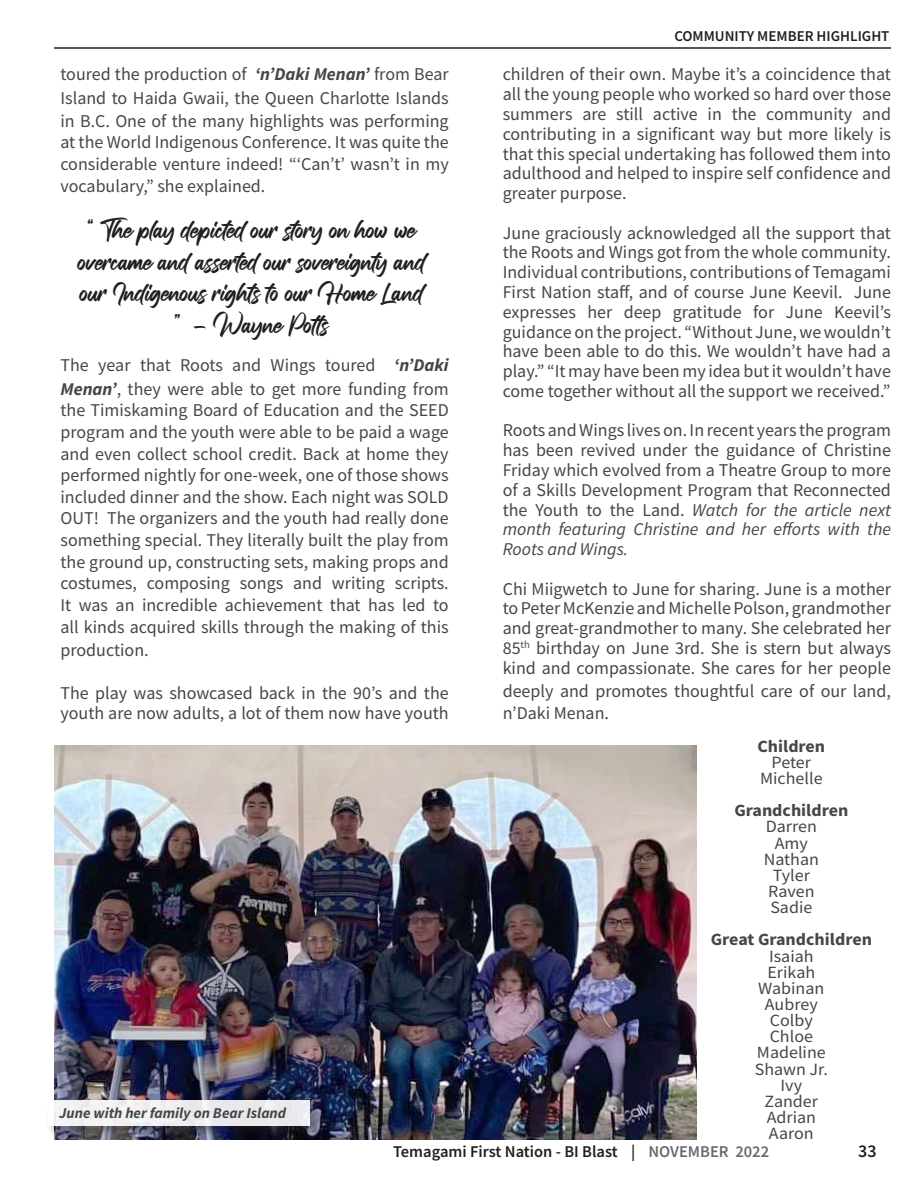
<style>
.page{position:relative;width:918px;height:1188px;background:#fff}
.page>*{position:absolute;margin:0;border:0;box-sizing:border-box;transform-origin:0 0}
.t1{font:22.5px/31.5px "Fallinlove";color:#231f20;text-align:center}
.t2{font:18px/19.8px "Source Sans Pro";color:#454647;text-align:justify}
.t3{font:600 18px "Source Sans Pro";color:#231f20}
.t4{font:17.1px "Source Sans Pro";color:#454647;scale:1.05 1}
.t5{font:700 17.1px "Source Sans Pro";color:#454647;scale:1.05 1}
.t6{font:600 16.5px "Source Sans Pro";color:#231f20}
.t7{font:italic 700 15px "Source Sans Pro";color:#454647}
.t8{font:600 15px "Source Sans Pro";color:#231f20}
.s1{font-weight:700;font-style:italic}
.s2{font-style:italic}
.s3{color:#69696c}
</style>
<div class="page">
<hr style="left:54px;top:47px;width:837px;height:2px;background:#231f20">
<img style="left:54px;top:746px;width:643px;height:393px">
<div style="left:46px;top:1097px;width:277px;height:41px;background:#231f20;opacity:.5"></div>
<div style="left:49px;top:1100px;width:261px;height:26px;background:#eeeef0"></div>
<p class="t2" style="left:60px;top:63px;width:390px;line-height:22.2px">toured the production of <span class="s1">‘n’Daki Menan’</span> from Bear Island to Haida Gwaii, the Queen Charlotte Islands in B.C. One of the many highlights was performing at the World Indigenous Conference. It was quite the considerable venture indeed! “‘Can’t’ wasn’t in my vocabulary,” she explained.</p>
<p class="t1" style="left:77px;top:215px;width:349px">“ The play depicted our story on how we overcame and asserted our sovereignty and our Indigenous rights to our Home Land ” - Wayne Potts</p>
<p class="t2" style="left:60px;top:354px;width:390px;line-height:21.9px">The year that Roots and Wings toured <span class="s1">‘n’Daki Menan’</span>, they were able to get more funding from the Timiskaming Board of Education and the SEED program and the youth were able to be paid a wage and even collect school credit. Back at home they performed nightly for one-week, one of those shows included dinner and the show. Each night was SOLD OUT! The organizers and the youth had really done something special. They literally built the play from the ground up, constructing sets, making props and costumes, composing songs and writing scripts.<br>It was an incredible achievement that has led to all kinds acquired skills through the making of this production.</p>
<p class="t2" style="left:60px;top:683px;width:390px">The play was showcased back in the 90’s and the youth are now adults, a lot of them now have youth</p>
<p class="t7" style="left:59px;top:1103px;width:228px">June with her family on Bear Island</p>
<p class="t8" style="left:674px;top:26px;width:217px">COMMUNITY MEMBER HIGHLIGHT</p>
<p class="t2" style="left:503px;top:64px;width:390px">children of their own. Maybe it’s a coincidence that all the young people who worked so hard over those summers are still active in the community and contributing in a significant way but more likely is that this special undertaking has followed them into adulthood and helped to inspire self confidence and greater purpose.</p>
<p class="t2" style="left:503px;top:223px;width:390px">June graciously acknowledged all the support that the Roots and Wings got from the whole community.<br>Individual contributions, contributions of Temagami First Nation staff, and of course June Keevil. June expresses her deep gratitude for June Keevil’s guidance on the project. “Without June, we wouldn’t have been able to do this. We wouldn’t have had a play.” “It may have been my idea but it wouldn’t have come together without all the support we received.”</p>
<p class="t2" style="left:503px;top:420px;width:390px">Roots and Wings lives on. In recent years the program has been revived under the guidance of Christine Friday which evolved from a Theatre Group to more of a Skills Development Program that Reconnected the Youth to the Land. <span class="s2">Watch for the article next month featuring Christine and her efforts with the Roots and Wings.</span></p>
<p class="t2" style="left:503px;top:579px;width:390px">Chi Miigwetch to June for sharing. June is a mother to Peter McKenzie and Michelle Polson, grandmother and great-grandmother to many. She celebrated her 85<sup>th</sup> birthday on June 3rd. She is stern but always kind and compassionate. She cares for her people</p>
<p class="t2" style="left:503px;top:679px;width:390px;line-height:22.8px">deeply and promotes thoughtful care of our land, n’Daki Menan.</p>
<p class="t5" style="left:757px;top:735px;width:66px">Children</p>
<p class="t4" style="left:772px;top:751px;width:39px">Peter</p>
<p class="t4" style="left:760px;top:768px;width:61px">Michelle</p>
<p class="t5" style="left:734px;top:799px;width:110px">Grandchildren</p>
<p class="t4" style="left:766px;top:816px;width:50px">Darren</p>
<p class="t4" style="left:775px;top:832px;width:33px">Amy</p>
<p class="t4" style="left:764px;top:848px;width:54px">Nathan</p>
<p class="t4" style="left:773px;top:864px;width:37px">Tyler</p>
<p class="t4" style="left:768px;top:880px;width:46px">Raven</p>
<p class="t4" style="left:770px;top:897px;width:42px">Sadie</p>
<p class="t5" style="left:711px;top:928px;width:155px">Great Grandchildren</p>
<p class="t4" style="left:769px;top:945px;width:44px">Isaiah</p>
<p class="t4" style="left:767px;top:961px;width:47px">Erikah</p>
<p class="t4" style="left:758px;top:977px;width:64px">Wabinan</p>
<p class="t4" style="left:765px;top:993px;width:52px">Aubrey</p>
<p class="t4" style="left:770px;top:1010px;width:42px">Colby</p>
<p class="t4" style="left:770px;top:1026px;width:43px">Chloe</p>
<p class="t4" style="left:757px;top:1042px;width:67px">Madeline</p>
<p class="t4" style="left:755px;top:1058px;width:71px">Shawn Jr.</p>
<p class="t4" style="left:781px;top:1074px;width:22px">Ivy</p>
<p class="t4" style="left:765px;top:1090px;width:52px">Zander</p>
<p class="t4" style="left:767px;top:1106px;width:49px">Adrian</p>
<p class="t4" style="left:769px;top:1123px;width:44px">Aaron</p>
<p class="t6" style="left:393px;top:1141px;width:378px">Temagami First Nation - BI Blast | <span class="s3">NOVEMBER 2022</span></p>
<p class="t3" style="left:858px;top:1140px;width:20px">33</p>
</div>
